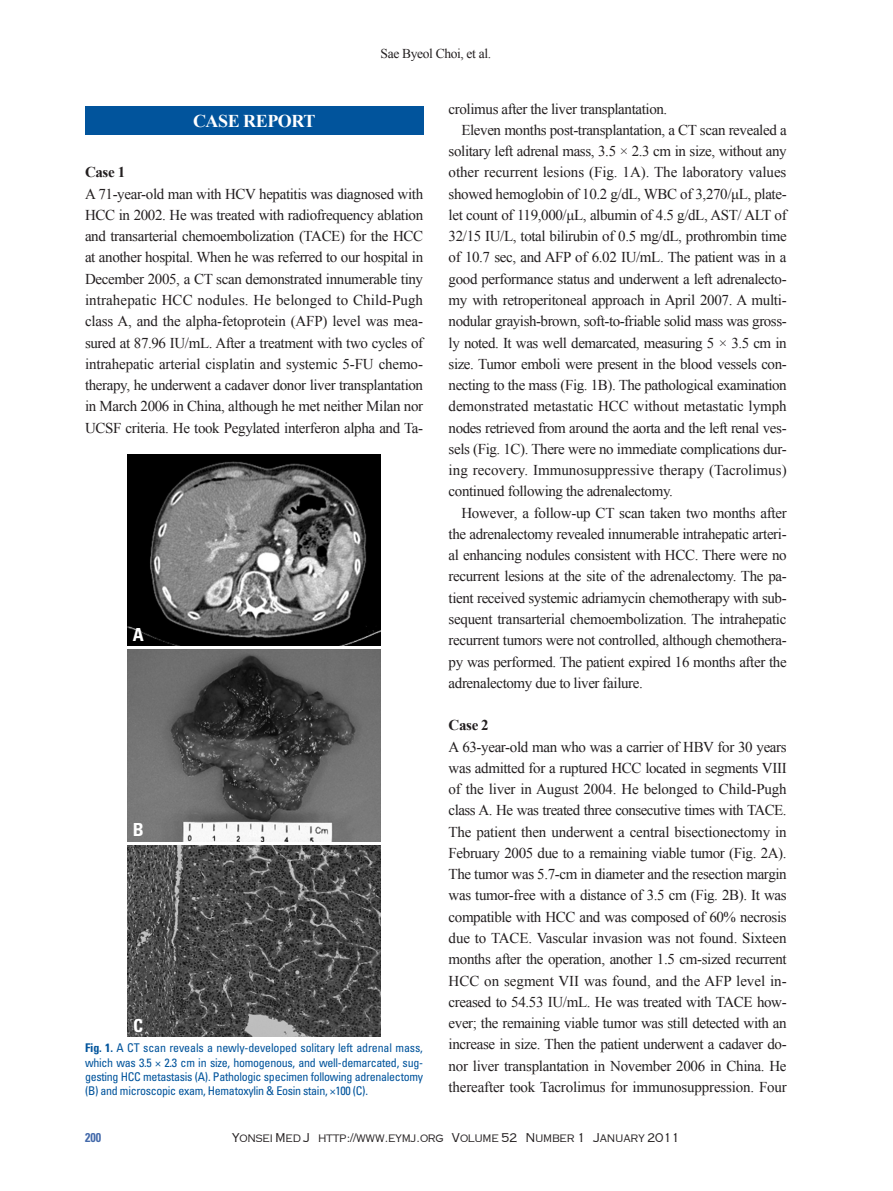
<style>
.page{position:relative;width:893px;height:1191px;background:#fff}
.page>*{position:absolute;margin:0;border:0;box-sizing:border-box;transform-origin:0 0}
.t1{font:700 18px "Times New Roman";letter-spacing:-.025em;color:#fff}
.정규{font:700 condensed 18px "Univers LT Std";color:#fff}
.본문_YMJ{font:15px/21.3px "Times New Roman";letter-spacing:-.025em;color:#231f20;text-align:justify}
.본문_YMJ-2{font:700 15px "Times New Roman";letter-spacing:-.025em;color:#231f20}
.런닝_YMJ{font:13.5px "Times New Roman";letter-spacing:-.025em;color:#231f20}
.t2{font:700 condensed 12.75px "Univers LT Std";color:#446aab;scale:.95 1}
.사진설명_YMJ{font:condensed 12px/14.2px "Univers LT Std";letter-spacing:-.025em;color:#01549c;text-align:justify}
.정규-2{font:300 12px "Metalcut";letter-spacing:-.025em;color:#231f20}
.s1{font-weight:700}
</style>
<div class="page">
<div style="left:85px;top:106px;width:338px;height:29px;background:#01549c"></div>
<img style="left:128px;top:454px;width:253px;height:191px">
<img style="left:128px;top:649px;width:253px;height:192px">
<img style="left:128px;top:845px;width:253px;height:191px">
<p class="런닝_YMJ" style="left:381px;top:44px;width:112px">Sae Byeol Choi, et al.</p>
<p class="t1" style="left:193px;top:108px;width:124px">CASE REPORT</p>
<p class="본문_YMJ-2" style="left:85px;top:162px;width:42px">Case 1</p>
<p class="본문_YMJ" style="left:85px;top:183px;width:340px">A 71-year-old man with HCV hepatitis was diagnosed with HCC in 2002. He was treated with radiofrequency ablation and transarterial chemoembolization (TACE) for the HCC at another hospital. When he was referred to our hospital in December 2005, a CT scan demonstrated innumerable tiny intrahepatic HCC nodules. He belonged to Child-Pugh class A, and the alpha-fetoprotein (AFP) level was mea&shy;sured at 87.96 IU/mL. After a treatment with two cycles of intrahepatic arterial cisplatin and systemic 5-FU chemo&shy;therapy, he underwent a cadaver donor liver transplantation in March 2006 in China, although he met neither Milan nor UCSF criteria. He took Pegylated interferon alpha and Ta-</p>
<p class="정규" style="left:133px;top:623px;width:12px">A</p>
<p class="정규" style="left:133px;top:819px;width:12px">B</p>
<p class="정규" style="left:133px;top:1014px;width:12px">C</p>
<p class="사진설명_YMJ" style="left:85px;top:1041px;width:340px"><span class="s1">Fig. 1.</span> A CT scan reveals a newly-developed solitary left adrenal mass, which was 3.5 × 2.3 cm in size, homogenous, and well-demarcated, sug&shy;gesting HCC metastasis (A). Pathologic specimen following adrenalectomy (B) and microscopic exam, Hematoxylin &amp; Eosin stain, ×100 (C).</p>
<p class="본문_YMJ" style="left:449px;top:98px;width:220px">crolimus after the liver transplantation.</p>
<p class="본문_YMJ" style="left:449px;top:119px;width:340px;text-indent:13px">Eleven months post-transplantation, a CT scan revealed a solitary left adrenal mass, 3.5 × 2.3 cm in size, without any other recurrent lesions (Fig. 1A). The laboratory values showed hemoglobin of 10.2 g/dL, WBC of 3,270/μL, plate&shy;let count of 119,000/μL, albumin of 4.5 g/dL, AST/ ALT of 32/15 IU/L, total bilirubin of 0.5 mg/dL, prothrombin time of 10.7 sec, and AFP of 6.02 IU/mL. The patient was in a good performance status and underwent a left adrenalecto&shy;my with retroperitoneal approach in April 2007. A multi&shy;nodular grayish-brown, soft-to-friable solid mass was gross&shy;ly noted. It was well demarcated, measuring 5 × 3.5 cm in size. Tumor emboli were present in the blood vessels con&shy;necting to the mass (Fig. 1B). The pathological examination demonstrated metastatic HCC without metastatic lymph nodes retrieved from around the aorta and the left renal ves&shy;sels (Fig. 1C). There were no immediate complications dur&shy;ing recovery. Immunosuppressive therapy (Tacrolimus) continued following the adrenalectomy.</p>
<p class="본문_YMJ" style="left:449px;top:502px;width:340px;text-indent:13px">However, a follow-up CT scan taken two months after the adrenalectomy revealed innumerable intrahepatic arteri&shy;al enhancing nodules consistent with HCC. There were no recurrent lesions at the site of the adrenalectomy. The pa&shy;tient received systemic adriamycin chemotherapy with sub&shy;sequent transarterial chemoembolization. The intrahepatic recurrent tumors were not controlled, although chemothera&shy;py was performed. The patient expired 16 months after the adrenalectomy due to liver failure.</p>
<p class="본문_YMJ-2" style="left:449px;top:715px;width:42px">Case 2</p>
<p class="본문_YMJ" style="left:449px;top:735px;width:340px">A 63-year-old man who was a carrier of HBV for 30 years was admitted for a ruptured HCC located in segments VIII of the liver in August 2004. He belonged to Child-Pugh class A. He was treated three consecutive times with TACE.<br>The patient then underwent a central bisectionectomy in February 2005 due to a remaining viable tumor (Fig. 2A).<br>The tumor was 5.7-cm in diameter and the resection margin was tumor-free with a distance of 3.5 cm (Fig. 2B). It was compatible with HCC and was composed of 60% necrosis due to TACE. Vascular invasion was not found. Sixteen months after the operation, another 1.5 cm-sized recurrent HCC on segment VII was found, and the AFP level in&shy;creased to 54.53 IU/mL. He was treated with TACE how&shy;ever; the remaining viable tumor was still detected with an increase in size. Then the patient underwent a cadaver do&shy;nor liver transplantation in November 2006 in China. He thereafter took Tacrolimus for immunosuppression. Four</p>
<p class="t2" style="left:85px;top:1129px;width:18px">200</p>
<p class="정규-2" style="left:232px;top:1130px;width:449px">Yonsei Med J http://www.eymj.org Volume 52 Number 1 January 2011</p>
</div>
